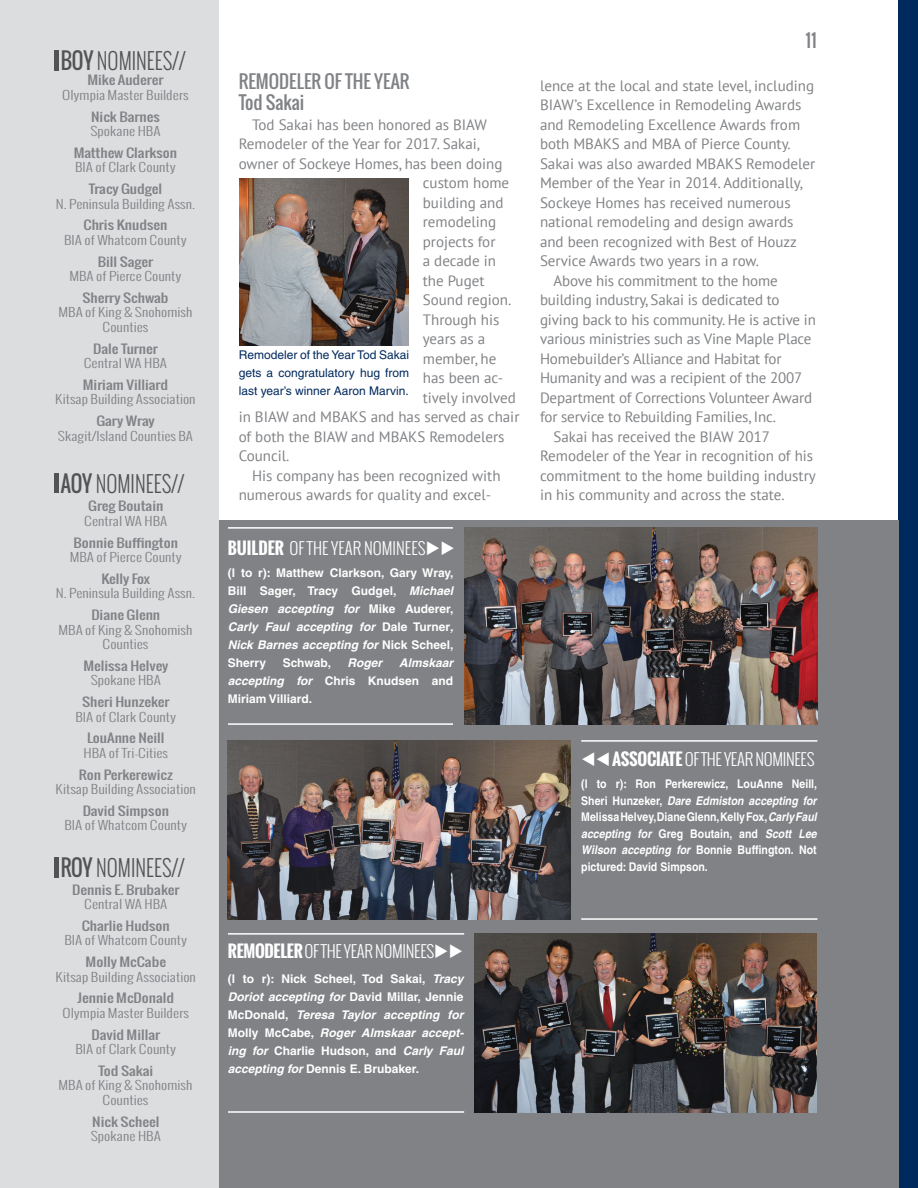
<style>
.page{position:relative;width:918px;height:1188px;background:#fff}
.page>*{position:absolute;margin:0;border:0;box-sizing:border-box;transform-origin:0 0}
.t1{font:300 22.5px "Oswald";color:#535355;scale:.9 1}
.paragraph_header_Osw{font:18px/21px "Oswald";color:#808285}
.captions{font:300 16.5px "Oswald";letter-spacing:-.02em;color:#fff}
.captions-2{font:300 16.5px "Oswald";color:#fff}
.text_paragraph_no_sp{font:15px/19.5px "PT Sans";color:#808285}
.captions-3{font:700 12px/18px "Helvetica";color:#fff;text-align:justify}
.nominee{font:300 12px/14.4px "Oswald";color:#808285;text-align:center;scale:1.25 1}
.local_association{font:300 12px/14.4px "Oswald";color:#808285;text-align:center;scale:1.25 1}
.captions-4{font:700 12px/16.5px "Helvetica";color:#fff;text-align:justify;scale:.88 1}
.local_association-2{font:12px/14.4px "Oswald";color:#808285;text-align:center;scale:1.25 1}
.captions-5{font:12px/18px "Helvetica";color:#00295d;text-align:justify}
.nominee-2{font:12px/14.4px "Oswald";color:#808285;scale:1.25 1}
.captions-6{font:italic 700 12px "Helvetica";color:#fff}
.s1{font-weight:400}
.s2{font-weight:300}
.s3{font-weight:700}
.s4{font-style:italic}
</style>
<div class="page">
<div style="left:898px;top:0;width:20px;height:1188px;background:#00295d"></div>
<div style="left:218px;top:521px;width:680px;height:667px;background:#808285"></div>
<div style="left:0;top:0;width:218px;height:1188px;background:#dcdddf"></div>
<hr style="left:54px;top:50px;width:4px;height:21px;background:#535355">
<hr style="left:54px;top:857px;width:4px;height:21px;background:#535355">
<hr style="left:54px;top:473px;width:4px;height:20px;background:#535355">
<img style="left:228px;top:740px;width:343px;height:180px">
<img style="left:474px;top:933px;width:343px;height:180px">
<img style="left:464px;top:527px;width:353px;height:198px">
<hr style="left:581px;top:740px;width:236px;height:2px;background:#fff">
<hr style="left:581px;top:918px;width:236px;height:2px;background:#fff">
<hr style="left:228px;top:933px;width:236px;height:2px;background:#fff">
<hr style="left:228px;top:1111px;width:236px;height:2px;background:#fff">
<hr style="left:228px;top:527px;width:225px;height:2px;background:#fff">
<hr style="left:228px;top:723px;width:225px;height:2px;background:#fff">
<img style="left:239px;top:179px;width:170px;height:166px">
<p class="t1" style="left:61px;top:46px;width:140px"><span class="s1">BOY</span> NOMINEES//</p>
<p class="nominee" style="left:62px;top:73px;width:103px"><span class="s1">Mike Auderer<br></span>Olympia Master Builders</p>
<p class="nominee-2" style="left:90px;top:109px;width:58px">Nick Barnes<br><span class="s2">Spokane HBA</span></p>
<p class="nominee" style="left:74px;top:146px;width:84px;text-align:left"><span class="s1">Matthew Clarkson<br></span>BIA of Clark County</p>
<p class="nominee" style="left:56px;top:182px;width:113px"><span class="s1">Tracy Gudgel<br></span>N. Peninsula Building Assn.</p>
<p class="nominee" style="left:64px;top:218px;width:100px"><span class="s1">Chris Knudsen<br></span>BIA of Whatcom County</p>
<p class="nominee" style="left:69px;top:255px;width:91px"><span class="s1">Bill Sager<br></span>MBA of Pierce County</p>
<p class="nominee" style="left:58px;top:291px;width:109px"><span class="s1">Sherry Schwab<br></span>MBA of King &amp; Snohomish<br>Counties</p>
<p class="nominee" style="left:84px;top:342px;width:68px"><span class="s1">Dale Turner<br></span>Central WA HBA</p>
<p class="nominee" style="left:55px;top:378px;width:114px"><span class="s1">Miriam Villiard<br></span>Kitsap Building Association</p>
<p class="nominee" style="left:58px;top:414px;width:110px"><span class="s1">Gary Wray<br></span>Skagit/Island Counties BA</p>
<p class="t1" style="left:61px;top:468px;width:139px"><span class="s1">AOY</span> NOMINEES//</p>
<p class="local_association" style="left:84px;top:499px;width:68px"><span class="s1">Greg Boutain<br></span>Central WA HBA</p>
<p class="local_association" style="left:70px;top:535px;width:91px"><span class="s1">Bonnie Buffington<br></span>MBA of Pierce County</p>
<p class="local_association-2" style="left:102px;top:571px;width:40px">Kelly Fox</p>
<p class="nominee" style="left:56px;top:586px;width:113px">N. Peninsula Building Assn.</p>
<p class="local_association-2" style="left:91px;top:608px;width:57px">Diane Glenn</p>
<p class="nominee" style="left:58px;top:622px;width:109px">MBA of King &amp; Snohomish<br>Counties</p>
<p class="local_association-2" style="left:83px;top:658px;width:69px">Melissa Helvey</p>
<p class="local_association" style="left:91px;top:673px;width:58px">Spokane HBA</p>
<p class="local_association-2" style="left:82px;top:695px;width:72px">Sheri Hunzeker</p>
<p class="local_association" style="left:75px;top:709px;width:82px">BIA of Clark County</p>
<p class="local_association" style="left:83px;top:731px;width:69px;text-align:left"><span class="s1">LouAnne Neill<br></span>HBA of Tri-Cities</p>
<p class="local_association" style="left:56px;top:768px;width:114px"><span class="s1">Ron Perkerewicz<br></span>Kitsap Building Association</p>
<p class="local_association" style="left:64px;top:804px;width:100px"><span class="s1">David Simpson<br></span>BIA of Whatcom County</p>
<p class="t1" style="left:61px;top:852px;width:139px"><span class="s1">ROY</span> NOMINEES//</p>
<p class="local_association-2" style="left:72px;top:882px;width:87px">Dennis E. Brubaker<br><span class="s2">Central WA HBA</span></p>
<p class="local_association" style="left:64px;top:919px;width:100px"><span class="s1">Charlie Hudson<br></span>BIA of Whatcom County</p>
<p class="local_association" style="left:56px;top:955px;width:114px"><span class="s1">Molly McCabe<br></span>Kitsap Building Association</p>
<p class="local_association" style="left:63px;top:991px;width:103px"><span class="s1">Jennie McDonald<br></span>Olympia Master Builders</p>
<p class="local_association-2" style="left:91px;top:1027px;width:56px">David Millar</p>
<p class="local_association" style="left:75px;top:1042px;width:82px">BIA of Clark County</p>
<p class="local_association-2" style="left:98px;top:1064px;width:45px">Tod Sakai</p>
<p class="nominee" style="left:58px;top:1078px;width:109px">MBA of King &amp; Snohomish<br>Counties</p>
<p class="local_association-2" style="left:92px;top:1114px;width:55px">Nick Scheel</p>
<p class="local_association" style="left:91px;top:1129px;width:58px">Spokane HBA</p>
<p class="paragraph_header_Osw" style="left:239px;top:71px;width:172px">REMODELER OF THE YEAR<br>Tod Sakai</p>
<p class="text_paragraph_no_sp" style="left:252px;top:114px;width:236px">Tod Sakai has been honored as BIAW</p>
<p class="text_paragraph_no_sp" style="left:239px;top:134px;width:243px">Remodeler of the Year for 2017. Sakai,</p>
<p class="text_paragraph_no_sp" style="left:239px;top:153px;width:265px">owner of Sockeye Homes, has been doing</p>
<p class="text_paragraph_no_sp" style="left:423px;top:173px;width:88px">custom home</p>
<p class="text_paragraph_no_sp" style="left:423px;top:192px;width:82px">building and</p>
<p class="text_paragraph_no_sp" style="left:423px;top:212px;width:75px">remodeling</p>
<p class="text_paragraph_no_sp" style="left:423px;top:231px;width:74px">projects for</p>
<p class="text_paragraph_no_sp" style="left:423px;top:251px;width:75px">a decade in</p>
<p class="text_paragraph_no_sp" style="left:423px;top:270px;width:63px">the Puget</p>
<p class="text_paragraph_no_sp" style="left:423px;top:290px;width:90px">Sound region.</p>
<p class="text_paragraph_no_sp" style="left:423px;top:309px;width:78px">Through his</p>
<p class="text_paragraph_no_sp" style="left:423px;top:329px;width:64px">years as a</p>
<p class="text_paragraph_no_sp" style="left:423px;top:348px;width:75px">member, he</p>
<p class="text_paragraph_no_sp" style="left:423px;top:368px;width:82px">has been ac-</p>
<p class="text_paragraph_no_sp" style="left:423px;top:387px;width:95px">tively involved</p>
<p class="text_paragraph_no_sp" style="left:239px;top:407px;width:282px">in BIAW and MBAKS and has served as chair</p>
<p class="text_paragraph_no_sp" style="left:239px;top:426px;width:267px">of both the BIAW and MBAKS Remodelers</p>
<p class="text_paragraph_no_sp" style="left:239px;top:446px;width:52px">Council.</p>
<p class="text_paragraph_no_sp" style="left:239px;top:465px;width:263px;text-indent:14px">His company has been recognized with numerous awards for quality and excel-</p>
<p class="captions-5" style="left:239px;top:345px;width:172px">Remodeler of the Year Tod Sakai gets a congratulatory hug from last year’s winner Aaron Marvin.</p>
<p class="captions-2" style="left:228px;top:537px;width:228px"><span class="s3">BUILDER</span> OF THE YEAR NOMINEES◆◆</p>
<p class="captions-3" style="left:228px;top:564px;width:227px">(l to r): Matthew Clarkson, Gary Wray, Bill Sager, Tracy Gudgel, <span class="s4">Michael Giesen accepting for</span> Mike Auderer, <span class="s4">Carly Faul accepting for</span> Dale Turner<span class="s4">, Nick Barnes accepting for</span> Nick Scheel, Sherry</p>
<p class="captions-3" style="left:283px;top:654px;width:50px">Schwab,</p>
<p class="captions-6" style="left:348px;top:656px;width:36px">Roger</p>
<p class="captions-3" style="left:228px;top:654px;width:227px;text-indent:171px"><span class="s4">Almskaar accepting for</span> Chris Knudsen and Miriam Villiard.</p>
<p class="paragraph_header_Osw" style="left:806px;top:30px;width:13px">11</p>
<p class="text_paragraph_no_sp" style="left:540px;top:75px;width:277px">lence at the local and state level, including BIAW’s Excellence in Remodeling Awards and Remodeling Excellence Awards from both MBAKS and MBA of Pierce County.<br>Sakai was also awarded MBAKS Remodeler Member of the Year in 2014. Additionally, Sockeye Homes has received numerous national remodeling and design awards and been recognized with Best of Houzz Service Awards two years in a row.</p>
<p class="text_paragraph_no_sp" style="left:540px;top:270px;width:277px;text-indent:14px">Above his commitment to the home building industry, Sakai is dedicated to giving back to his community. He is active in various ministries such as Vine Maple Place Homebuilder’s Alliance and Habitat for Humanity and was a recipient of the 2007<br>Department of Corrections Volunteer Award for service to Rebuilding Families, Inc.</p>
<p class="text_paragraph_no_sp" style="left:540px;top:426px;width:277px;text-indent:14px">Sakai has received the BIAW 2017<br>Remodeler of the Year in recognition of his commitment to the home building industry in his community and across the state.</p>
<p class="captions" style="left:581px;top:748px;width:235px">▼▼<span class="s3">ASSOCIATE</span>OF THE YEAR NOMINEES</p>
<p class="captions-4" style="left:581px;top:776px;width:270px">(l to r): Ron Perkerewicz, LouAnne Neill, Sheri Hunzeker, <span class="s4">Dare Edmiston accepting for </span>Melissa Helvey, Diane Glenn, Kelly Fox, <span class="s4">Carly Faul accepting for</span> Greg Boutain, and <span class="s4">Scott Lee Wilson accepting for</span> Bonnie Buffington. Not pictured: David Simpson.</p>
<p class="captions" style="left:228px;top:940px;width:237px"><span class="s3">REMODELER</span> OF THE YEAR NOMINEES◆◆</p>
<p class="captions-3" style="left:228px;top:969px;width:238px">(l to r): Nick Scheel, Tod Sakai, <span class="s4">Tracy Doriot accepting for</span> David Millar, Jennie McDonald, <span class="s4">Teresa Taylor accepting for </span>Molly McCabe, <span class="s4">Roger Almskaar accept&shy;ing for</span> Charlie Hudson, and <span class="s4">Carly Faul accepting for</span> Dennis E. Brubaker.</p>
</div>
